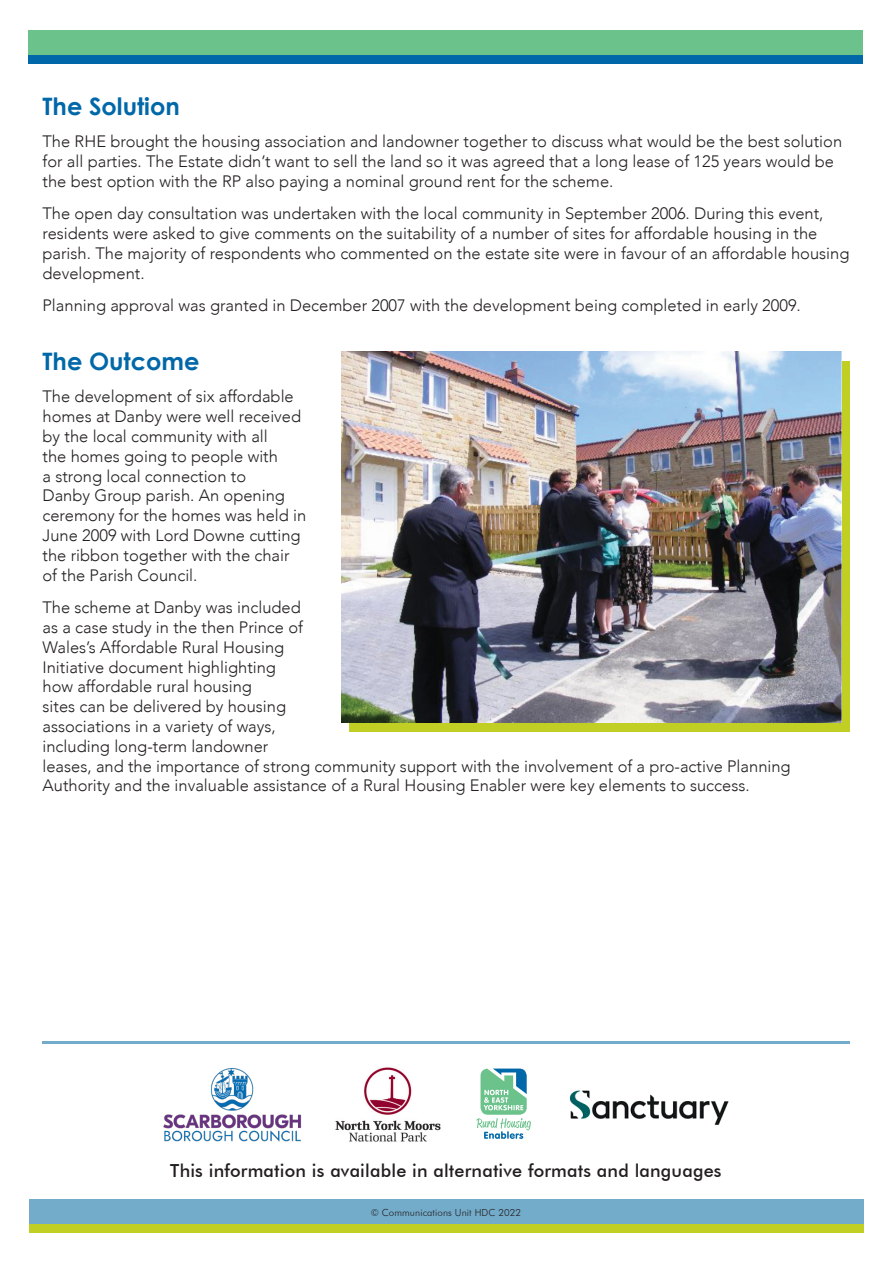
<style>
.page{position:relative;width:893px;height:1263px;background:#fff}
.page>*{position:absolute;margin:0;border:0;box-sizing:border-box;transform-origin:0 0}
.t1{font:700 24px "Century Gothic";color:#0068a9}
.t2{font:500 18px "Futura BT";letter-spacing:.01em;color:#231f20}
.t3{font:300 16.5px/19.8px "Avenir";color:#231f20}
.t4{font:300 9.75px "Futura BT";letter-spacing:.01em;color:#231f20}
</style>
<div class="page">
<hr style="left:42px;top:1042px;width:808px;height:2px;background:#73acca">
<div style="left:29px;top:1199px;width:835px;height:26px;background:#73acca"></div>
<div style="left:29px;top:1225px;width:835px;height:8px;background:#c1ce23"></div>
<img style="left:164px;top:1068px;width:137px;height:74px">
<img style="left:569px;top:1090px;width:160px;height:35px">
<img style="left:335px;top:1067px;width:106px;height:75px">
<svg style="left:476px;top:1068px;width:55px;height:71px"></svg>
<div style="left:29px;top:30px;width:834px;height:25px;background:#6bc28b"></div>
<div style="left:29px;top:55px;width:834px;height:9px;background:#0068a9"></div>
<div style="left:350px;top:361px;width:500px;height:370px;background:#c1ce23"></div>
<img style="left:341px;top:352px;width:500px;height:371px">
<p class="t1" style="left:43px;top:88px;width:139px">The Solution</p>
<p class="t3" style="left:43px;top:132px;width:801px">The RHE brought the housing association and landowner together to discuss what would be the best solution for all parties. The Estate didn’t want to sell the land so it was agreed that a long lease of 125 years would be the best option with the RP also paying a nominal ground rent for the scheme.</p>
<p class="t3" style="left:43px;top:204px;width:808px">The open day consultation was undertaken with the local community in September 2006. During this event, residents were asked to give comments on the suitability of a number of sites for affordable housing in the parish. The majority of respondents who commented on the estate site were in favour of an affordable housing development.</p>
<p class="t3" style="left:43px;top:296px;width:760px">Planning approval was granted in December 2007 with the development being completed in early 2009.</p>
<p class="t1" style="left:43px;top:343px;width:158px">The Outcome</p>
<p class="t3" style="left:43px;top:387px;width:265px">The development of six affordable homes at Danby were well received by the local community with all<br>the homes going to people with<br>a strong local connection to<br>Danby Group parish. An opening ceremony for the homes was held in<br>June 2009 with Lord Downe cutting the ribbon together with the chair of the Parish Council.</p>
<p class="t3" style="left:43px;top:598px;width:750px">The scheme at Danby was included<br>as a case study in the then Prince of<br>Wales’s Affordable Rural Housing<br>Initiative document highlighting<br>how affordable rural housing<br>sites can be delivered by housing<br>associations in a variety of ways,<br>including long-term landowner<br>leases, and the importance of strong community support with the involvement of a pro-active Planning Authority and the invaluable assistance of a Rural Housing Enabler were key elements to success.</p>
<p class="t2" style="left:170px;top:1160px;width:553px">This information is available in alternative formats and languages</p>
<p class="t4" style="left:371px;top:1207px;width:152px">© Communications Unit HDC 2022</p>
</div>
